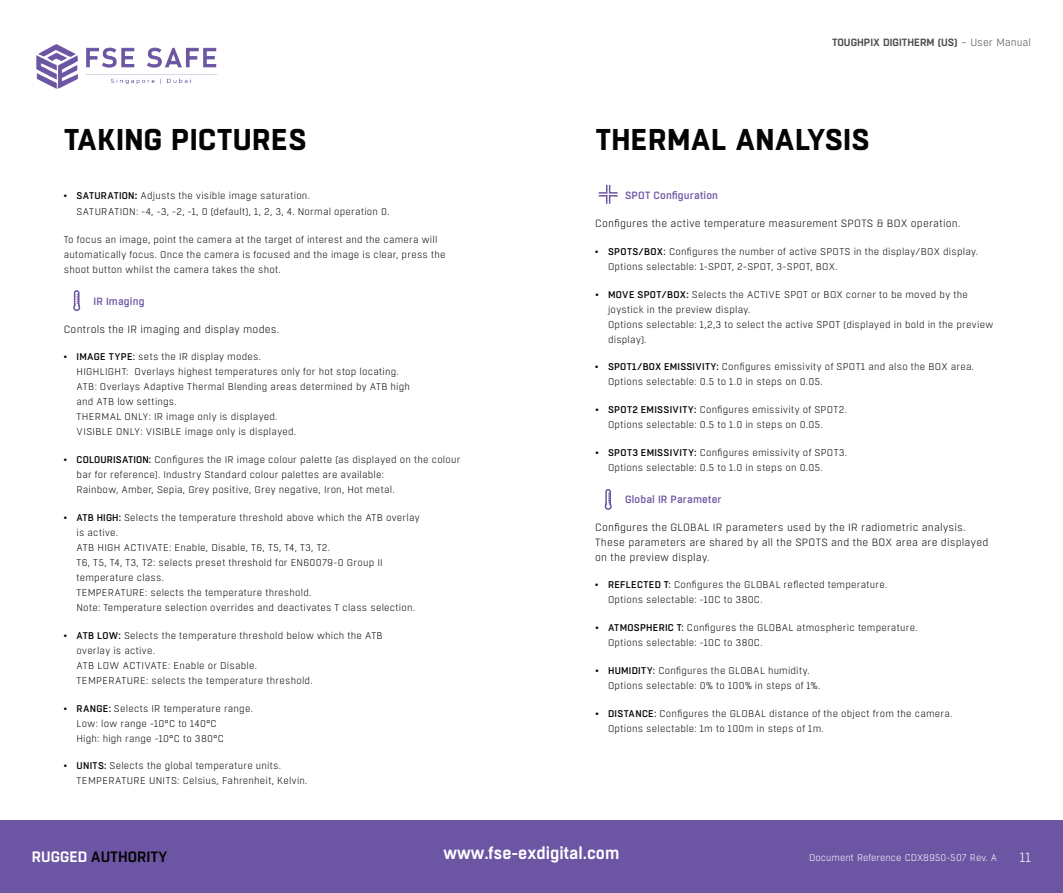
<style>
.page{position:relative;width:1063px;height:893px;background:#fff}
.page>*{position:absolute;margin:0;border:0;box-sizing:border-box;transform-origin:0 0}
.t1{font:700 30px "Boxed";letter-spacing:.01em;color:#040503}
.t2{font:600 16.95px "Boxed";color:#fff}
.t3{font:600 15px "Boxed";color:#040503}
.t4{font:300 13.5px "Boxed";color:#fff}
.t5{font:300 10.5px/15px "Boxed";letter-spacing:.015em;color:#040503}
.t6{font:500 10.5px "Boxed";letter-spacing:.015em;color:#6c56a4}
.t7{font:600 10.5px "Boxed";color:#4c4d4f}
.t8{font:300 9.75px/15px "Boxed";letter-spacing:.02em;color:#040503}
.t9{font:300 9.6px "Boxed";color:#fff}
.s1{font-weight:300}
.s2{font-weight:500}
.s3{font-weight:700}
.s4{font-weight:400}
.s5{color:#fff}
</style>
<div class="page">
<div style="left:0;top:821px;width:531px;height:72px;background:#6c56a4"></div>
<div style="left:531px;top:821px;width:532px;height:72px;background:#6c56a4"></div>
<svg style="left:73px;top:290px;width:8px;height:22px"></svg>
<svg style="left:598px;top:184px;width:20px;height:20px"></svg>
<svg style="left:604px;top:489px;width:8px;height:21px"></svg>
<img style="left:36px;top:44px;width:182px;height:45px">
<p class="t7" style="left:832px;top:35px;width:201px">TOUGHPIX DIGITHERM (US) <span class="s1">– User Manual</span></p>
<h1 class="t1" style="left:64px;top:119px;width:244px">TAKING PICTURES</h1>
<h1 class="t1" style="left:595px;top:119px;width:276px">THERMAL ANALYSIS</h1>
<p class="t8" style="left:77px;top:187px;width:315px;line-height:16.5px;text-indent:-13px"><span class="s2">• SATURATION</span><span class="s3">:</span> Adjusts the visible image saturation.<br>SATURATION: -4, -3, -2, -1, 0 (default), 1, 2, 3, 4. Normal operation 0.</p>
<p class="t8" style="left:64px;top:232px;width:383px">To focus an image, point the camera at the target of interest and the camera will automatically focus. Once the camera is focused and the image is clear, press the shoot button whilst the camera takes the shot.</p>
<p class="t6" style="left:94px;top:295px;width:52px">IR Imaging</p>
<p class="t5" style="left:64px;top:322px;width:217px">Controls the IR imaging and display modes.</p>
<p class="t8" style="left:77px;top:350px;width:335px;text-indent:-13px"><span class="s2">• IMAGE TYPE</span><span class="s4">:</span> sets the IR display modes.<br>HIGHLIGHT: Overlays highest temperatures only for hot stop locating.<br>ATB: Overlays Adaptive Thermal Blending areas determined by ATB high and ATB low settings.<br>THERMAL ONLY: IR image only is displayed.<br>VISIBLE ONLY: VISIBLE image only is displayed.</p>
<p class="t8" style="left:77px;top:452px;width:385px;text-indent:-13px"><span class="s2">• COLOURISATION:</span> Configures the IR image colour palette (as displayed on the colour bar for reference). Industry Standard colour palettes are available:<br>Rainbow, Amber, Sepia, Grey positive, Grey negative, Iron, Hot metal.</p>
<p class="t8" style="left:77px;top:510px;width:345px;text-indent:-13px"><span class="s2">• ATB HIGH:</span> Selects the temperature threshold above which the ATB overlay is active.<br>ATB HIGH ACTIVATE: Enable, Disable, T6, T5, T4, T3, T2.<br>T6, T5, T4, T3, T2: selects preset threshold for EN60079-0 Group II temperature class.<br>TEMPERATURE: selects the temperature threshold.<br>Note: Temperature selection overrides and deactivates T class selection.</p>
<p class="t8" style="left:77px;top:628px;width:308px;text-indent:-13px"><span class="s2">• ATB LOW:</span> Selects the temperature threshold below which the ATB overlay is active.<br>ATB LOW ACTIVATE: Enable or Disable.<br>TEMPERATURE: selects the temperature threshold.</p>
<p class="t8" style="left:77px;top:701px;width:178px;text-indent:-13px"><span class="s2">• RANGE:</span> Selects IR temperature range.<br>Low: low range -10°C to 140°C<br>High: high range -10°C to 380°C</p>
<p class="t8" style="left:77px;top:758px;width:232px;text-indent:-13px"><span class="s2">• UNITS:</span> Selects the global temperature units.<br>TEMPERATURE UNITS: Celsius, Fahrenheit, Kelvin.</p>
<p class="t6" style="left:625px;top:189px;width:95px">SPOT Configuration</p>
<p class="t5" style="left:595px;top:216px;width:367px">Configures the active temperature measurement SPOTS &amp; BOX operation.</p>
<p class="t8" style="left:608px;top:244px;width:372px;text-indent:-13px"><span class="s2">• SPOTS/BOX</span><span class="s4">:</span> Configures the number of active SPOTS in the display/BOX display.<br>Options selectable: 1-SPOT, 2-SPOT, 3-SPOT, BOX.</p>
<p class="t8" style="left:608px;top:287px;width:387px;text-indent:-13px"><span class="s2">• MOVE SPOT/BOX:</span> Selects the ACTIVE SPOT or BOX corner to be moved by the joystick in the preview display.<br>Options selectable: 1,2,3 to select the active SPOT (displayed in bold in the preview display).</p>
<p class="t8" style="left:608px;top:359px;width:368px;text-indent:-13px"><span class="s2">• SPOT1/BOX EMISSIVITY:</span> Configures emissivity of SPOT1 and also the BOX area.<br>Options selectable: 0.5 to 1.0 in steps on 0.05.</p>
<p class="t8" style="left:608px;top:402px;width:240px;text-indent:-13px"><span class="s2">• SPOT2 EMISSIVITY:</span> Configures emissivity of SPOT2.<br>Options selectable: 0.5 to 1.0 in steps on 0.05.</p>
<p class="t8" style="left:608px;top:445px;width:241px;text-indent:-13px"><span class="s2">• SPOT3 EMISSIVITY:</span> Configures emissivity of SPOT3.<br>Options selectable: 0.5 to 1.0 in steps on 0.05.</p>
<p class="t6" style="left:625px;top:492px;width:98px">Global IR Parameter</p>
<p class="t5" style="left:595px;top:519px;width:395px">Configures the GLOBAL IR parameters used by the IR radiometric analysis.<br>These parameters are shared by all the SPOTS and the BOX area are displayed on the preview display.</p>
<p class="t8" style="left:608px;top:577px;width:281px;text-indent:-13px"><span class="s2">• REFLECTED T</span><span class="s4">:</span> Configures the GLOBAL reflected temperature.<br>Options selectable: -10C to 380C.</p>
<p class="t8" style="left:608px;top:620px;width:311px;text-indent:-13px"><span class="s2">• ATMOSPHERIC T</span><span class="s4">:</span> Configures the GLOBAL atmospheric temperature.<br>Options selectable: -10C to 380C.</p>
<p class="t8" style="left:608px;top:663px;width:214px;text-indent:-13px"><span class="s2">• HUMIDITY</span><span class="s4">:</span> Configures the GLOBAL humidity.<br>Options selectable: 0% to 100% in steps of 1%.</p>
<p class="t8" style="left:608px;top:706px;width:346px;text-indent:-13px"><span class="s2">• DISTANCE</span><span class="s4">:</span> Configures the GLOBAL distance of the object from the camera.<br>Options selectable: 1m to 100m in steps of 1m.</p>
<h2 class="t2" style="left:444px;top:842px;width:177px">www.fse-exdigital.com</h2>
<h3 class="t3" style="left:32px;top:847px;width:137px"><span class="s5">RUGGED</span> AUTHORITY</h3>
<h3 class="t4" style="left:1020px;top:849px;width:13px">11</h3>
<p class="t9" style="left:809px;top:852px;width:189px">Document Reference CDX8950-507 Rev. A</p>
</div>
